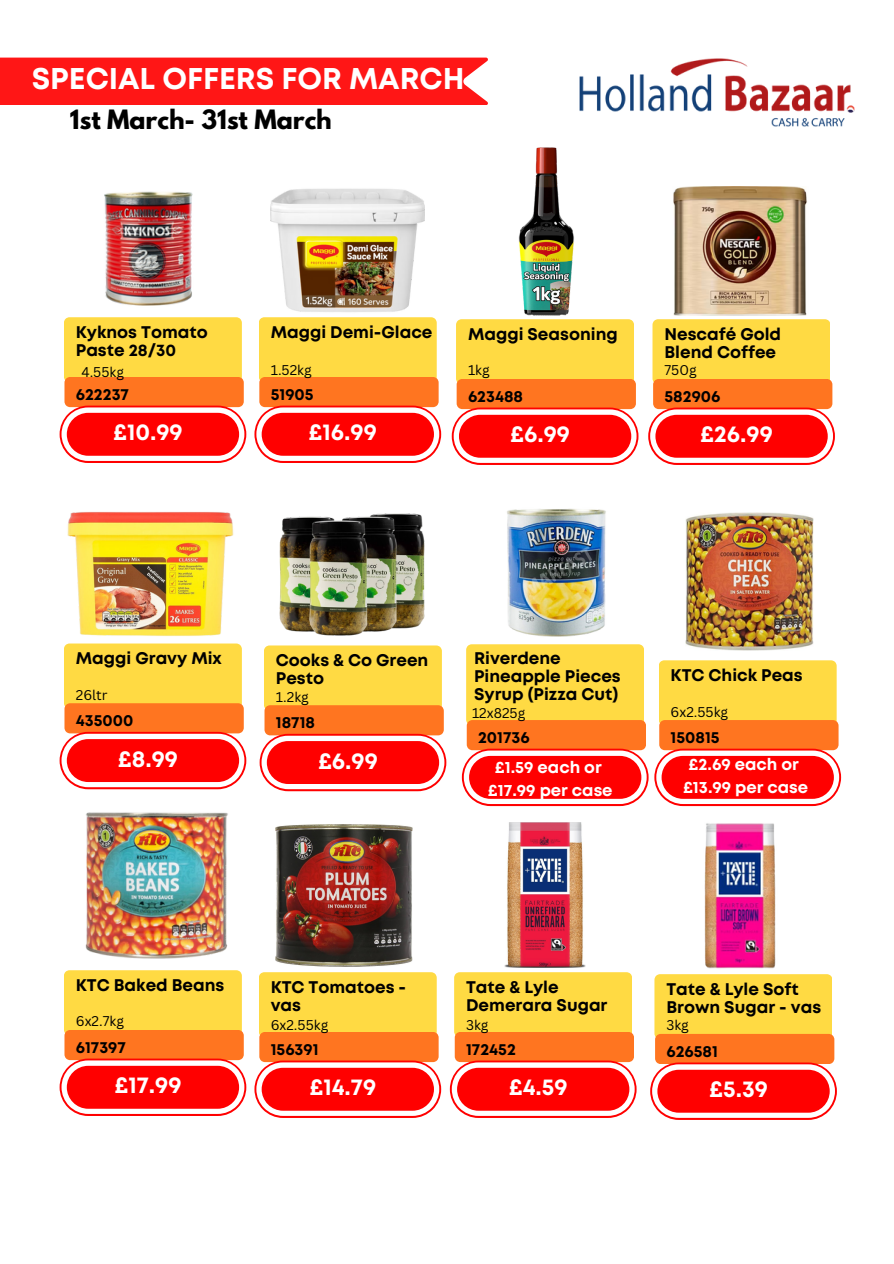
<style>
.page{position:relative;width:894px;height:1264px;background:#fff}
.page>*{position:absolute;margin:0;border:0;box-sizing:border-box;transform-origin:0 0}
.t1{font:700 30px "Mont";color:#fff}
.t2{font:700 23.55px "League Spartan";color:#000}
.t3{font:700 23.1px "Mont";color:#fff}
.t4{font:700 16.8px/17.9px "Mont";color:#000}
.t5{font:700 16.5px/22.8px "Mont";color:#fff;text-align:center}
.t6{font:700 16.2px "Mont";color:#000}
.t7{font:13.8px "Canva Sans";color:#000}
</style>
<div class="page">
<div style="left:0;top:58px;width:488px;height:47px;background:#ff1616"></div>
<img style="left:579px;top:58px;width:276px;height:69px">
<svg style="left:60px;top:317px;width:186px;height:146px;background:#ff8c40"></svg>
<svg style="left:254px;top:317px;width:187px;height:146px;background:#ff8942"></svg>
<svg style="left:451px;top:319px;width:187px;height:146px;background:#ff8d42"></svg>
<svg style="left:648px;top:319px;width:186px;height:146px;background:#ff8d41"></svg>
<svg style="left:60px;top:643px;width:186px;height:146px;background:#ff833f"></svg>
<svg style="left:259px;top:645px;width:187px;height:146px;background:#ff8d42"></svg>
<svg style="left:461px;top:644px;width:187px;height:162px;background:#ff9543"></svg>
<svg style="left:654px;top:660px;width:186px;height:146px;background:#ff8d41"></svg>
<svg style="left:60px;top:970px;width:186px;height:145px;background:#ff8d40"></svg>
<svg style="left:254px;top:972px;width:187px;height:145px;background:#ff8d42"></svg>
<svg style="left:449px;top:972px;width:187px;height:145px;background:#ff8d42"></svg>
<svg style="left:650px;top:974px;width:186px;height:145px;background:#ff8d41"></svg>
<img style="left:104px;top:191px;width:89px;height:115px">
<img style="left:270px;top:188px;width:154px;height:138px">
<img style="left:518px;top:147px;width:56px;height:169px">
<img style="left:673px;top:187px;width:134px;height:128px">
<img style="left:64px;top:512px;width:173px;height:148px">
<img style="left:279px;top:514px;width:145px;height:121px">
<img style="left:507px;top:508px;width:99px;height:129px">
<img style="left:685px;top:513px;width:128px;height:137px">
<img style="left:85px;top:812px;width:143px;height:147px">
<img style="left:276px;top:824px;width:136px;height:142px">
<img style="left:504px;top:822px;width:81px;height:145px">
<img style="left:704px;top:823px;width:72px;height:146px">
<h1 class="t1" style="left:32px;top:67px;width:434px">SPECIAL OFFERS FOR MARCH</h1>
<h2 class="t2" style="left:70px;top:108px;width:263px">1st March- 31st March</h2>
<p class="t4" style="left:76px;top:324px;width:133px">Kyknos Tomato<br>Paste 28/30</p>
<p class="t4" style="left:270px;top:324px;width:163px">Maggi Demi-Glace</p>
<p class="t4" style="left:468px;top:326px;width:151px">Maggi Seasoning</p>
<p class="t4" style="left:664px;top:326px;width:118px">Nescafé Gold<br>Blend Coffee</p>
<p class="t7" style="left:81px;top:362px;width:44px">4.55kg</p>
<h3 class="t7" style="left:270px;top:360px;width:43px">1.52kg</h3>
<h3 class="t7" style="left:468px;top:361px;width:23px">1kg</h3>
<h3 class="t7" style="left:664px;top:361px;width:34px">750g</h3>
<p class="t6" style="left:76px;top:388px;width:55px">622237</p>
<p class="t6" style="left:270px;top:388px;width:44px">51905</p>
<p class="t6" style="left:468px;top:390px;width:57px">623488</p>
<h3 class="t6" style="left:664px;top:390px;width:57px">582906</h3>
<p class="t3" style="left:113px;top:423px;width:71px">£10.99</p>
<h3 class="t3" style="left:308px;top:423px;width:70px">£16.99</h3>
<h3 class="t3" style="left:510px;top:425px;width:61px">£6.99</h3>
<h3 class="t3" style="left:700px;top:425px;width:74px">£26.99</h3>
<h3 class="t4" style="left:76px;top:650px;width:147px">Maggi Gravy Mix</h3>
<p class="t7" style="left:76px;top:685px;width:33px">26ltr</p>
<p class="t6" style="left:76px;top:714px;width:59px">435000</p>
<p class="t4" style="left:276px;top:652px;width:154px">Cooks &amp; Co Green<br>Pesto</p>
<h2 class="t7" style="left:276px;top:687px;width:34px">1.2kg</h2>
<h2 class="t6" style="left:276px;top:716px;width:41px">18718</h2>
<h2 class="t4" style="left:474px;top:650px;width:148px">Riverdene<br>Pineapple Pieces<br>Syrup (Pizza Cut)</h2>
<p class="t7" style="left:472px;top:703px;width:55px">12x825g</p>
<p class="t4" style="left:670px;top:667px;width:134px">KTC Chick Peas</p>
<h3 class="t7" style="left:670px;top:701px;width:59px">6x2.55kg</h3>
<p class="t6" style="left:478px;top:731px;width:53px">201736</p>
<p class="t6" style="left:670px;top:731px;width:51px">150815</p>
<p class="t3" style="left:118px;top:750px;width:62px">£8.99</p>
<h2 class="t3" style="left:318px;top:752px;width:61px">£6.99</h2>
<p class="t5" style="left:487px;top:757px;width:126px">£1.59 each or £17.99 per case</p>
<h3 class="t5" style="left:682px;top:754px;width:127px">£2.69 each or £13.99 per case</h3>
<p class="t4" style="left:76px;top:977px;width:150px">KTC Baked Beans</p>
<h3 class="t7" style="left:76px;top:1011px;width:50px">6x2.7kg</h3>
<p class="t4" style="left:270px;top:979px;width:137px">KTC Tomatoes - vas</p>
<h3 class="t7" style="left:270px;top:1015px;width:59px">6x2.55kg</h3>
<h3 class="t4" style="left:466px;top:979px;width:143px">Tate &amp; Lyle<br>Demerara Sugar</h3>
<h2 class="t7" style="left:466px;top:1015px;width:24px">3kg</h2>
<p class="t4" style="left:666px;top:981px;width:156px">Tate &amp; Lyle Soft<br>Brown Sugar - vas</p>
<h3 class="t7" style="left:666px;top:1015px;width:24px">3kg</h3>
<p class="t6" style="left:76px;top:1041px;width:52px">617397</p>
<h3 class="t6" style="left:270px;top:1043px;width:49px">156391</h3>
<p class="t6" style="left:466px;top:1043px;width:51px">172452</p>
<h2 class="t6" style="left:666px;top:1045px;width:53px">626581</h2>
<h3 class="t3" style="left:114px;top:1076px;width:69px">£17.99</h3>
<h3 class="t3" style="left:309px;top:1078px;width:68px">£14.79</h3>
<p class="t3" style="left:508px;top:1078px;width:61px">£4.59</p>
<p class="t3" style="left:709px;top:1080px;width:60px">£5.39</p>
</div>
